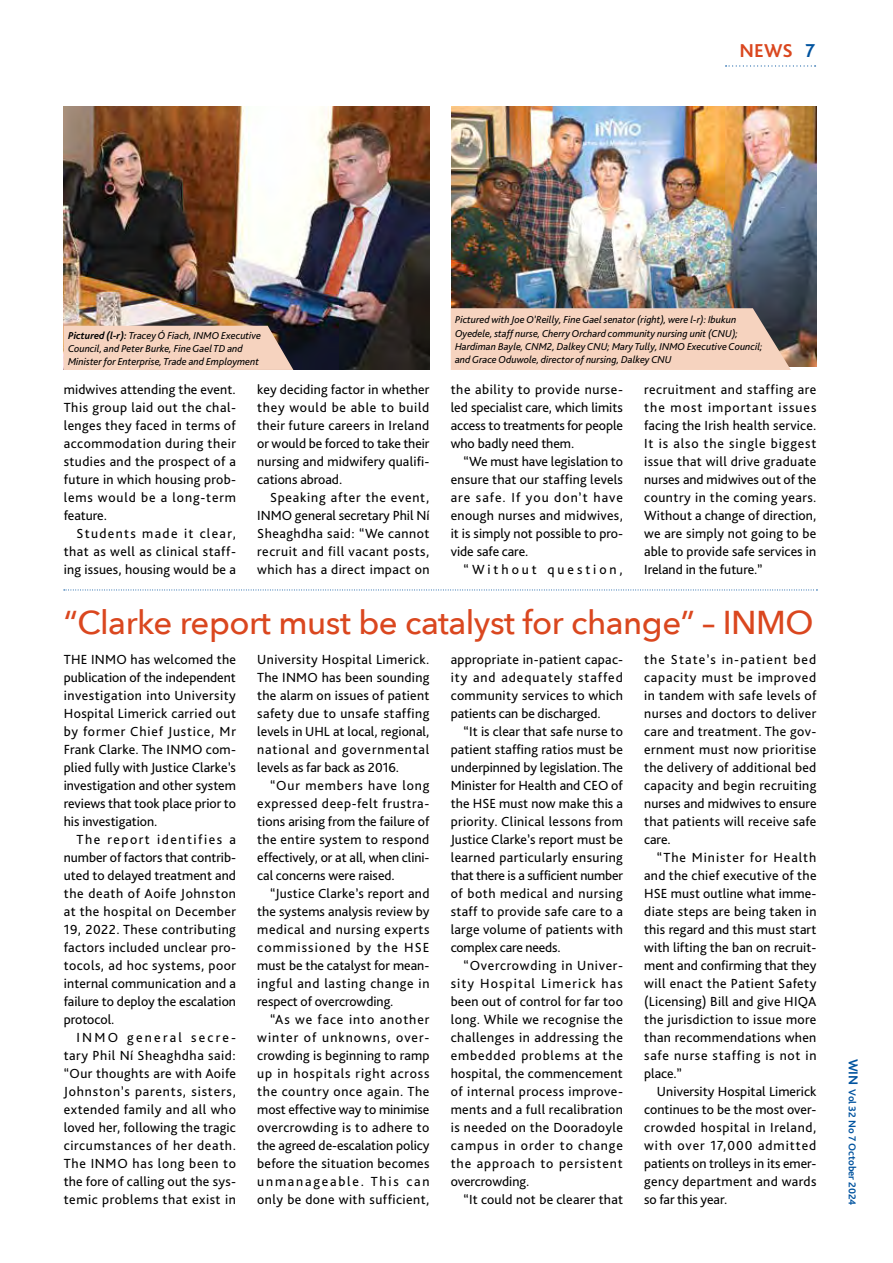
<style>
.page{position:relative;width:893px;height:1263px;background:#fff}
.page>*{position:absolute;margin:0;border:0;box-sizing:border-box;transform-origin:0 0}
.t1{font:500 33px "Avenir Next";letter-spacing:-.015em;color:#da471f}
.t2{font:700 19.5px "Bliss Pro";color:#da471f}
.t3{font:13.8px/18px "Bliss Pro";letter-spacing:.01em;color:#000;text-align:justify}
.t4{font:13.8px "Bliss Pro";letter-spacing:.215em;color:#000}
.t5{font:italic 10.5px/13.2px "Bliss Pro";color:#000}
.t6{font:700 10.5px "Bliss Pro";color:#00539f}
.s1{color:#00539f}
.s2{font-weight:700}
.s3{font-size:13.5px}
</style>
<div class="page">
<img style="left:451px;top:106px;width:365px;height:261px">
<img style="left:64px;top:106px;width:365px;height:264px">
<div style="left:64px;top:326px;width:229px;height:44px;background:#f6d3bf"></div>
<div style="left:451px;top:308px;width:340px;height:62px;background:#f6d3bf"></div>
<svg style="left:64px;top:590px;width:753px;height:1px"></svg>
<svg style="left:726px;top:65px;width:90px;height:2px"></svg>
<h2 class="t2" style="left:740px;top:39px;width:77px">NEWS <span class="s1">7</span></h2>
<p class="t5" style="left:68px;top:328px;width:195px"><span class="s2">Pictured (l-r):</span> Tracey Ó Fiach, INMO Executive<br>Council, and Peter Burke, Fine Gael TD and<br>Minister for Enterprise, Trade and Employment</p>
<p class="t3" style="left:64px;top:380px;width:174px">midwives attending the event.<br>This group laid out the chal&shy;lenges they faced in terms of accommodation during their studies and the prospect of a future in which housing prob&shy;lems would be a long-term feature.</p>
<p class="t3" style="left:64px;top:524px;width:174px;text-indent:13px">Students made it clear, that as well as clinical staff&shy;ing issues, housing would be a</p>
<p class="t3" style="left:257px;top:380px;width:174px">key deciding factor in whether they would be able to build their future careers in Ireland or would be forced to take their nursing and midwifery qualifi&shy;cations abroad.</p>
<p class="t3" style="left:257px;top:488px;width:174px;text-indent:13px">Speaking after the event, INMO general secretary Phil Ní Sheaghdha said: “We cannot recruit and fill vacant posts, which has a direct impact on</p>
<p class="t5" style="left:455px;top:313px;width:309px">Pictured with Joe O’Reilly, Fine Gael senator (right), were l-r): Ibukun Oyedele, staff nurse, Cherry Orchard community nursing unit (CNU); Hardiman Bayle, CNM2, Dalkey CNU; Mary Tully, INMO Executive Council; and Grace Oduwole, director of nursing, Dalkey CNU</p>
<p class="t3" style="left:451px;top:380px;width:174px">the ability to provide nurse&shy;led specialist care, which limits access to treatments for people who badly need them.</p>
<p class="t3" style="left:451px;top:452px;width:174px;text-indent:13px">“We must have legislation to ensure that our staffing levels are safe. If you don’t have enough nurses and midwives, it is simply not possible to pro&shy;vide safe care.</p>
<p class="t4" style="left:463px;top:561px;width:161px">“Without question,</p>
<p class="t3" style="left:644px;top:380px;width:174px">recruitment and staffing are the most important issues facing the Irish health service.<br>It is also the single biggest issue that will drive graduate nurses and midwives out of the country in the coming years.<br>Without a change of direction, we are simply not going to be able to provide safe services in Ireland in the future.”</p>
<h1 class="t1" style="left:64px;top:594px;width:751px">“Clarke report must be catalyst for change” – INMO</h1>
<p class="t3" style="left:64px;top:650px;width:174px">THE INMO has welcomed the publication of the independent investigation into University Hospital Limerick carried out by former Chief Justice, Mr Frank Clarke. The INMO com&shy;plied fully with Justice Clarke’s investigation and other system reviews that took place prior to his investigation.</p>
<p class="t3" style="left:64px;top:830px;width:174px;text-indent:13px">The report identifies a number of factors that contrib&shy;uted to delayed treatment and the death of Aoife Johnston at the hospital on December 19, 2022. These contributing factors included unclear pro&shy;tocols, ad hoc systems, poor internal communication and a failure to deploy the escalation protocol.</p>
<p class="t3" style="left:64px;top:1028px;width:174px;text-indent:13px">INMO general secre&shy;tary Phil Ní Sheaghdha said: “Our thoughts are with Aoife Johnston’s parents, sisters, extended family and all who loved her, following the tragic circumstances of her death.<br>The INMO has long been to the fore of calling out the sys&shy;temic problems that exist in</p>
<p class="t3" style="left:257px;top:650px;width:174px">University Hospital Limerick.<br>The INMO has been sounding the alarm on issues of patient safety due to unsafe staffing levels in UHL at local, regional, national and governmental levels as far back as 2016.</p>
<p class="t3" style="left:257px;top:776px;width:174px;text-indent:13px">“Our members have long expressed deep-felt frustra&shy;tions arising from the failure of the entire system to respond effectively, or at all, when clini&shy;cal concerns were raised.</p>
<p class="t3" style="left:257px;top:884px;width:174px;text-indent:13px">“Justice Clarke’s report and the systems analysis review by medical and nursing experts commissioned by the HSE must be the catalyst for mean&shy;ingful and lasting change in respect of overcrowding.</p>
<p class="t3" style="left:257px;top:1010px;width:174px;text-indent:13px">“As we face into another winter of unknowns, over&shy;crowding is beginning to ramp up in hospitals right across the country once again. The most effective way to minimise overcrowding is to adhere to the agreed de-escalation policy before the situation becomes unmanageable. This can only be done with sufficient,</p>
<p class="t3" style="left:451px;top:650px;width:174px">appropriate in-patient capac&shy;ity and adequately staffed community services to which patients can be discharged.</p>
<p class="t3" style="left:451px;top:722px;width:174px;text-indent:13px">“It is clear that safe nurse to patient staffing ratios must be underpinned by legislation. The Minister for Health and CEO of the HSE must now make this a priority. Clinical lessons from Justice Clarke’s report must be learned particularly ensuring that there is a sufficient number of both medical and nursing staff to provide safe care to a large volume of patients with complex care needs.</p>
<p class="t3" style="left:451px;top:956px;width:174px;text-indent:13px">“Overcrowding in Univer&shy;sity Hospital Limerick has been out of control for far too long. While we recognise the challenges in addressing the embedded problems at the hospital, the commencement of internal process improve&shy;ments and a full recalibration is needed on the Dooradoyle campus in order to change the approach to persistent overcrowding.</p>
<p class="t3" style="left:463px;top:1190px;width:161px">“It could not be clearer that</p>
<p class="t3" style="left:644px;top:650px;width:174px">the State’s in-patient bed capacity must be improved in tandem with safe levels of nurses and doctors to deliver care and treatment. The gov&shy;ernment must now prioritise the delivery of additional bed capacity and begin recruiting nurses and midwives to ensure that patients will receive safe care.</p>
<p class="t3" style="left:644px;top:848px;width:174px;text-indent:13px">“The Minister for Health and the chief executive of the HSE must outline what imme&shy;diate steps are being taken in this regard and this must start with lifting the ban on recruit&shy;ment and confirming that they will enact the Patient Safety (Licensing) Bill and give HIQA the jurisdiction to issue more than recommendations when safe nurse staffing is not in place.”</p>
<p class="t3" style="left:644px;top:1082px;width:174px;text-indent:13px">University Hospital Limerick continues to be the most over&shy;crowded hospital in Ireland, with over 17,000 admitted patients on trolleys in its emer&shy;gency department and wards so far this year.</p>
<p class="t6" style="left:859px;top:1058px;width:148px;rotate:90deg"><span class="s3">WIN</span> Vol 32 No 7 October 2024</p>
</div>
